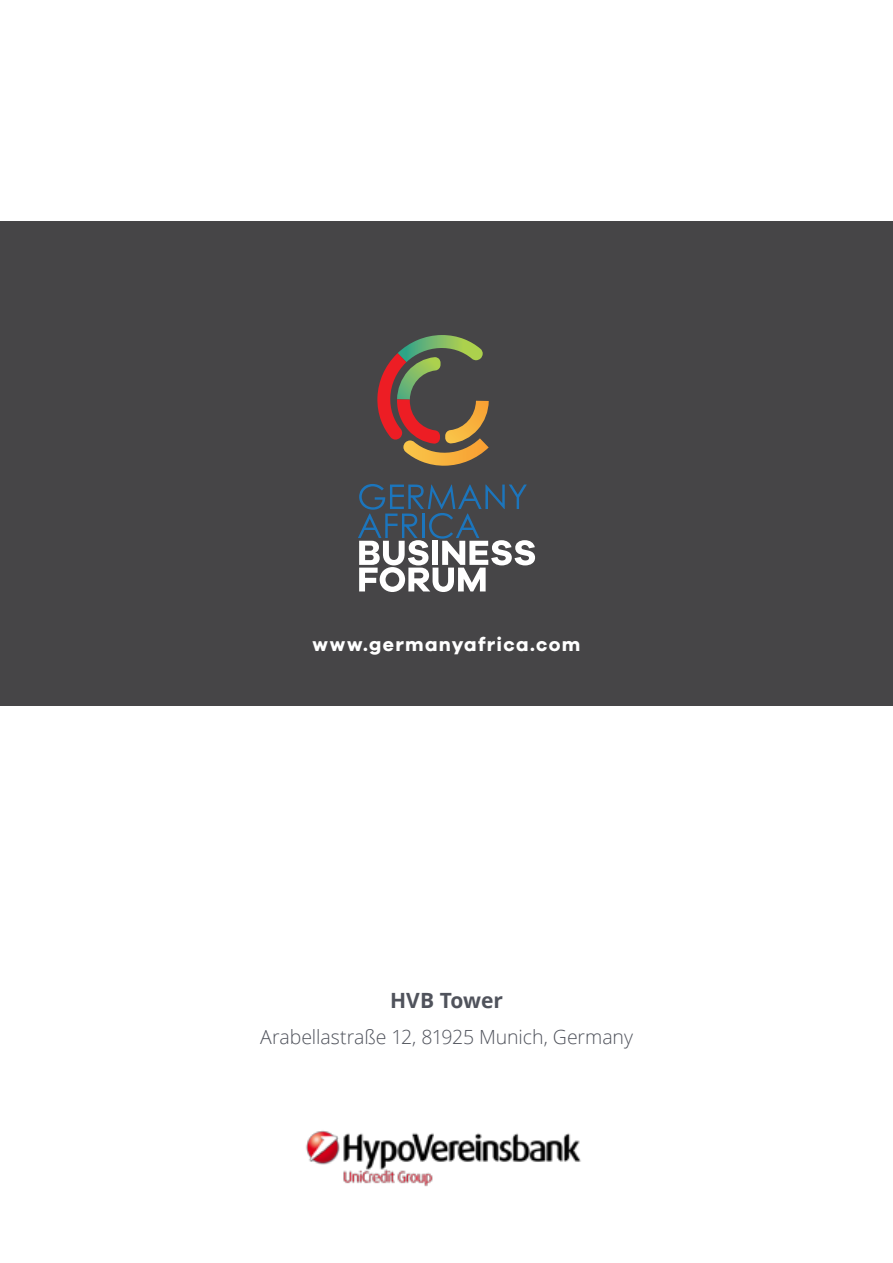
<style>
.page{position:relative;width:893px;height:1263px;background:#fff}
.page>*{position:absolute;margin:0;border:0;box-sizing:border-box;transform-origin:0 0}
.t1{font:700 21px "Open Sans";letter-spacing:-.005em;color:#50535c}
.t2{font:300 19.5px "Open Sans";letter-spacing:-.005em;color:#50535c}
.t3{font:700 19.5px "Galano Grotesque DEMO";letter-spacing:.065em;color:#fff}
</style>
<div class="page">
<div style="left:0;top:221px;width:893px;height:485px;background:#464547"></div>
<svg style="left:377px;top:335px;width:112px;height:131px"></svg>
<svg style="left:358px;top:484px;width:177px;height:108px"></svg>
<img style="left:306px;top:1130px;width:275px;height:57px">
<p class="t3" style="left:313px;top:636px;width:269px">www.germanyafrica.com</p>
<p class="t1" style="left:390px;top:986px;width:114px">HVB Tower</p>
<p class="t2" style="left:260px;top:1024px;width:374px">Arabellastraße 12, 81925 Munich, Germany</p>
</div>
